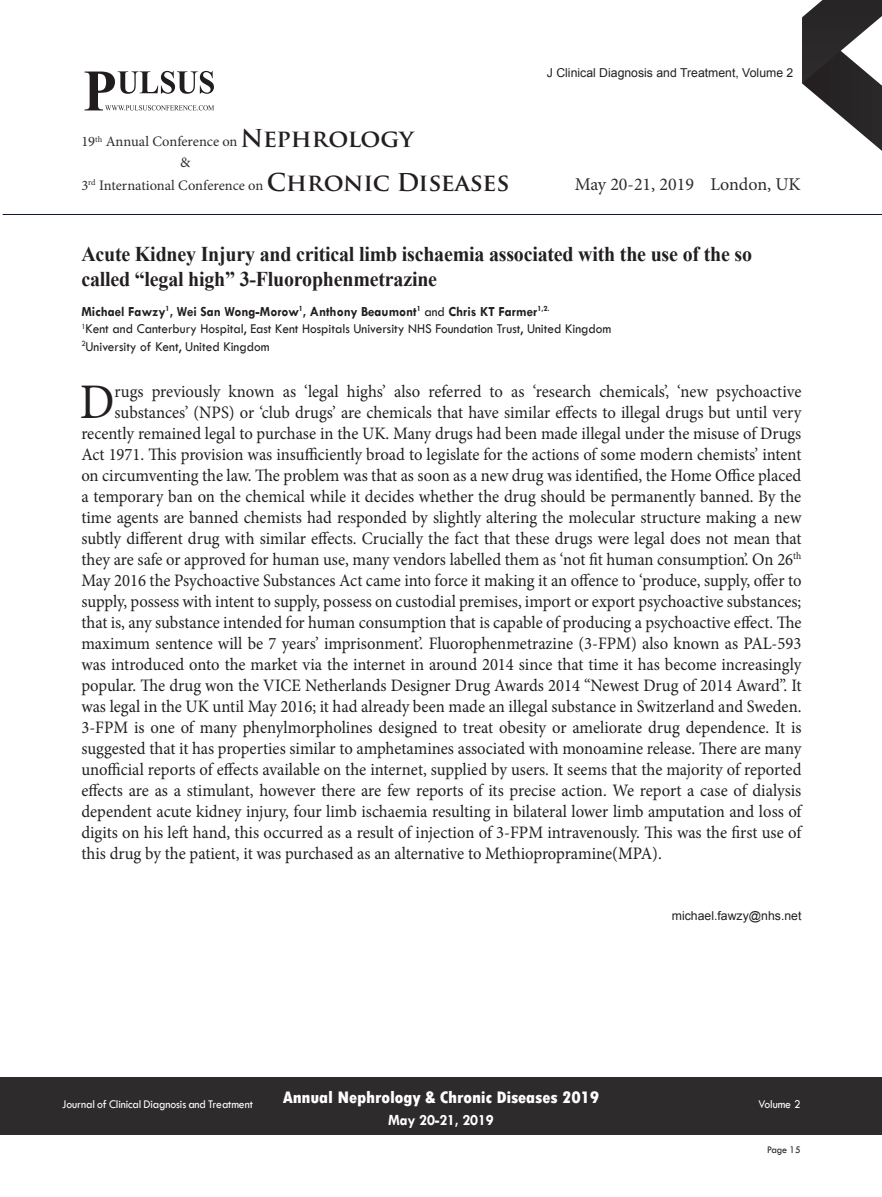
<style>
.page{position:relative;width:882px;height:1197px;background:#fff}
.page>*{position:absolute;margin:0;border:0;box-sizing:border-box;transform-origin:0 0}
.Abstract{font:49.88px "Minion Pro";color:#231f20;scale:.95 1}
.t1{font:700 23.97px/43.8px "Trajan Pro";letter-spacing:-.005em;color:#231f20}
.t2{font:700 21px/24.5px "Times New Roman";letter-spacing:-.01em;color:#231f20;scale:.95 1}
.t3{font:18.03px "Minion Pro";color:#2e2b2c}
.Abstract-2{font:17.5px "Minion Pro";color:#231f20;scale:.95 1}
.t4{font:800 condensed 17.5px "Tw Cen";letter-spacing:-.01em;color:#fff;scale:1.1 1}
.t5{font:700 15.75px "Tw Cen";letter-spacing:-.01em;color:#fff;scale:.95 1}
.t6{font:14.53px "Minion Pro";color:#2e2b2c}
.Affiliation{font:14px "Tw Cen";color:#231f20;scale:.95 1}
.Name{font:700 14px "Tw Cen";color:#231f20;scale:.95 1}
.Biography{font:12.25px "Arial";color:#231f20}
.t7{font:12.25px "Tw Cen";letter-spacing:-.01em;color:#fff;scale:.95 1}
.t8{font:10.5px "Tw Cen";letter-spacing:-.02em;color:#231f20;scale:.95 1}
.s1{font-weight:400}
</style>
<div class="page">
<svg style="left:802px;top:0;width:80px;height:151px"></svg>
<div style="left:0;top:1077px;width:882px;height:58px;background:#2e2b2c"></div>
<svg style="left:85px;top:71px;width:129px;height:40px"></svg>
<hr style="left:3px;top:214px;width:879px;height:1px;background:#0b153d">
<h2 class="t1" style="left:267px;top:117px;width:244px;text-indent:-26px">Nephrology<br>Chronic Diseases</h2>
<p class="t6" style="left:81px;top:132px;width:158px">19<sup>th</sup> Annual Conference on</p>
<p class="t6" style="left:81px;top:176px;width:184px">3<sup>rd</sup> International Conference on</p>
<p class="t6" style="left:180px;top:153px;width:12px">&amp;</p>
<p class="Biography" style="left:547px;top:65px;width:248px">J Clinical Diagnosis and Treatment, Volume 2</p>
<p class="t3" style="left:575px;top:172px;width:228px">May 20-21, 2019 London, UK</p>
<p class="t2" style="left:81px;top:242px;width:707px">Acute Kidney Injury and critical limb ischaemia associated with the use of the so called “legal high” 3-Fluorophenmetrazine</p>
<p class="Name" style="left:81px;top:303px;width:494px">Michael Fawzy<sup>1</sup>, Wei San Wong-Morow<sup>1</sup>, Anthony Beaumont<sup>1</sup> <span class="s1">and</span> Chris KT Farmer<sup>1,2.</sup></p>
<p class="Affiliation" style="left:81px;top:320px;width:559px"><sup>1</sup>Kent and Canterbury Hospital, East Kent Hospitals University NHS Foundation Trust, United Kingdom</p>
<p class="Affiliation" style="left:81px;top:338px;width:200px"><sup>2</sup>University of Kent, United Kingdom</p>
<p class="Abstract" style="left:80px;top:368px;width:38px">D</p>
<p class="Abstract-2" style="left:115px;top:379px;width:725px">rugs previously known as ‘legal highs’ also referred to as ‘research chemicals’, ‘new psychoactive</p>
<p class="Abstract-2" style="left:115px;top:400px;width:724px">substances’ (NPS) or ‘club drugs’ are chemicals that have similar effects to illegal drugs but until very</p>
<p class="Abstract-2" style="left:81px;top:421px;width:759px">recently remained legal to purchase in the UK. Many drugs had been made illegal under the misuse of Drugs</p>
<p class="Abstract-2" style="left:81px;top:442px;width:760px">Act 1971. This provision was insufficiently broad to legislate for the actions of some modern chemists’ intent</p>
<p class="Abstract-2" style="left:81px;top:463px;width:759px">on circumventing the law. The problem was that as soon as a new drug was identified, the Home Office placed</p>
<p class="Abstract-2" style="left:81px;top:484px;width:759px">a temporary ban on the chemical while it decides whether the drug should be permanently banned. By the</p>
<p class="Abstract-2" style="left:81px;top:505px;width:760px">time agents are banned chemists had responded by slightly altering the molecular structure making a new</p>
<p class="Abstract-2" style="left:81px;top:526px;width:760px">subtly different drug with similar effects. Crucially the fact that these drugs were legal does not mean that</p>
<p class="Abstract-2" style="left:81px;top:547px;width:760px">they are safe or approved for human use, many vendors labelled them as ‘not fit human consumption’. On 26<sup>th</sup></p>
<p class="Abstract-2" style="left:81px;top:568px;width:760px">May 2016 the Psychoactive Substances Act came into force it making it an offence to ‘produce, supply, offer to</p>
<p class="Abstract-2" style="left:81px;top:589px;width:759px">supply, possess with intent to supply, possess on custodial premises, import or export psychoactive substances;</p>
<p class="Abstract-2" style="left:81px;top:610px;width:760px">that is, any substance intended for human consumption that is capable of producing a psychoactive effect. The</p>
<p class="Abstract-2" style="left:81px;top:631px;width:760px">maximum sentence will be 7 years’ imprisonment’. Fluorophenmetrazine (3-FPM) also known as PAL-593</p>
<p class="Abstract-2" style="left:81px;top:652px;width:760px">was introduced onto the market via the internet in around 2014 since that time it has become increasingly</p>
<p class="Abstract-2" style="left:81px;top:673px;width:760px">popular. The drug won the VICE Netherlands Designer Drug Awards 2014 “Newest Drug of 2014 Award”. It</p>
<p class="Abstract-2" style="left:81px;top:694px;width:760px">was legal in the UK until May 2016; it had already been made an illegal substance in Switzerland and Sweden.</p>
<p class="Abstract-2" style="left:81px;top:715px;width:760px">3-FPM is one of many phenylmorpholines designed to treat obesity or ameliorate drug dependence. It is</p>
<p class="Abstract-2" style="left:81px;top:736px;width:760px">suggested that it has properties similar to amphetamines associated with monoamine release. There are many</p>
<p class="Abstract-2" style="left:81px;top:757px;width:760px">unofficial reports of effects available on the internet, supplied by users. It seems that the majority of reported</p>
<p class="Abstract-2" style="left:81px;top:778px;width:759px">effects are as a stimulant, however there are few reports of its precise action. We report a case of dialysis</p>
<p class="Abstract-2" style="left:81px;top:799px;width:760px">dependent acute kidney injury, four limb ischaemia resulting in bilateral lower limb amputation and loss of</p>
<p class="Abstract-2" style="left:81px;top:820px;width:759px">digits on his left hand, this occurred as a result of injection of 3-FPM intravenously. This was the first use of</p>
<p class="Abstract-2" style="left:81px;top:841px;width:613px">this drug by the patient, it was purchased as an alternative to Methiopropramine(MPA).</p>
<p class="Biography" style="left:672px;top:908px;width:131px">michael.fawzy@nhs.net</p>
<p class="t4" style="left:283px;top:1087px;width:289px">Annual Nephrology &amp; Chronic Diseases 2019</p>
<p class="t5" style="left:388px;top:1111px;width:113px">May 20-21, 2019</p>
<p class="t7" style="left:62px;top:1097px;width:202px">Journal of Clinical Diagnosis and Treatment</p>
<p class="t7" style="left:758px;top:1097px;width:46px">Volume 2</p>
<p class="t8" style="left:767px;top:1143px;width:37px">Page 15</p>
</div>
